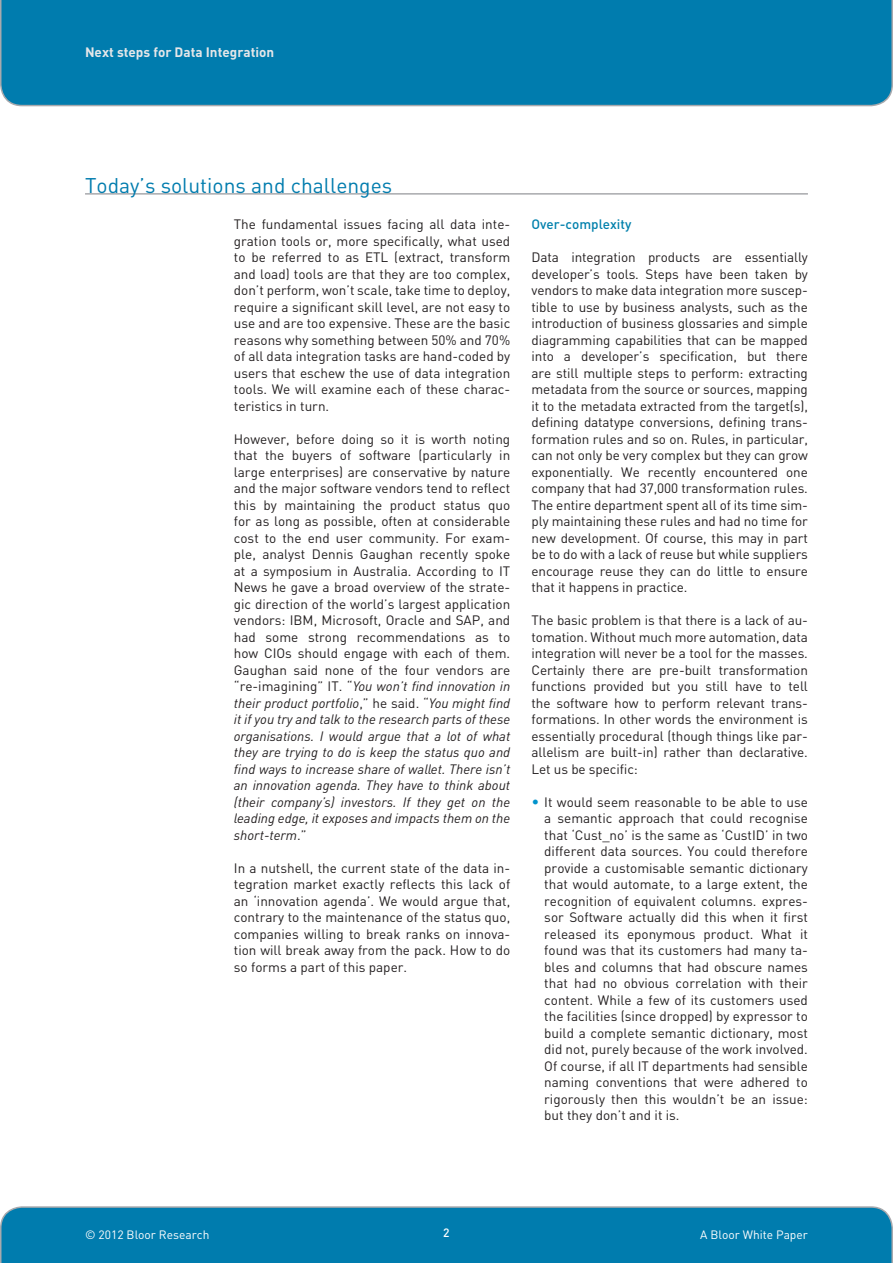
<style>
.page{position:relative;width:893px;height:1263px;background:#fff}
.page>*{position:absolute;margin:0;border:0;box-sizing:border-box;transform-origin:0 0}
.Header_-_Level_1{font:21px "DIN";color:#007cae}
.Body_copy{font:13.5px/16.5px "DIN";color:#231f20;text-align:justify}
.t1{font:700 13.5px "DIN";color:#e6e7e9}
.Header_-_Level_2{font:500 13.5px "DIN";color:#0080ac}
.t2{font:12px "DIN";color:#fff}
.t3{font:500 12px "DIN";color:#fff}
.s1{font-family:"DINOT";font-style:italic}
.s2{font-size:15px;color:#0093cc}
</style>
<div class="page">
<div style="left:0;top:1206px;width:893px;height:57px;background:#007cae"></div>
<div style="left:0;top:0;width:893px;height:106px;background:#007cae"></div>
<hr style="left:85px;top:193px;width:723px;height:2px;background:#a8a9ad">
<p class="t1" style="left:85px;top:45px;width:191px">Next steps for Data Integration</p>
<p class="Header_-_Level_1" style="left:85px;top:173px;width:309px">Today’s solutions and challenges</p>
<p class="Body_copy" style="left:234px;top:216px;width:278px">The fundamental issues facing all data inte&shy;gration tools or, more specifically, what used to be referred to as ETL (extract, transform and load) tools are that they are too complex, don’t perform, won’t scale, take time to deploy, require a significant skill level, are not easy to use and are too expensive. These are the basic reasons why something between 50% and 70% of all data integration tasks are hand-coded by users that eschew the use of data integration tools. We will examine each of these charac&shy;teristics in turn.</p>
<p class="Body_copy" style="left:234px;top:431px;width:278px">However, before doing so it is worth noting that the buyers of software (particularly in large enterprises) are conservative by nature and the major software vendors tend to reflect this by maintaining the product status quo for as long as possible, often at considerable cost to the end user community. For exam&shy;ple, analyst Dennis Gaughan recently spoke at a symposium in Australia. According to IT News he gave a broad overview of the strate&shy;gic direction of the world’s largest application vendors: IBM, Microsoft, Oracle and SAP, and had some strong recommendations as to how CIOs should engage with each of them.<br>Gaughan said none of the four vendors are “re-imagining” IT. “<span class="s1">You won’t find innovation in their product portfolio</span>,” he said. “<span class="s1">You might find it if you try and talk to the research parts of these organisations. I would argue that a lot of what they are trying to do is keep the status quo and find ways to increase share of wallet. There isn’t an innovation agenda. They have to think about (their company’s) investors. If they get on the leading edge, it exposes and impacts them on the short-term</span>.”</p>
<p class="Body_copy" style="left:234px;top:860px;width:278px">In a nutshell, the current state of the data in&shy;tegration market exactly reflects this lack of an ‘innovation agenda’. We would argue that, contrary to the maintenance of the status quo, companies willing to break ranks on innova&shy;tion will break away from the pack. How to do so forms a part of this paper.</p>
<p class="Header_-_Level_2" style="left:531px;top:216px;width:101px">Over-complexity</p>
<p class="Body_copy" style="left:531px;top:249px;width:278px">Data integration products are essentially developer’s tools. Steps have been taken by vendors to make data integration more suscep&shy;tible to use by business analysts, such as the introduction of business glossaries and simple diagramming capabilities that can be mapped into a developer’s specification, but there are still multiple steps to perform: extracting metadata from the source or sources, mapping it to the metadata extracted from the target(s), defining datatype conversions, defining trans&shy;formation rules and so on. Rules, in particular, can not only be very complex but they can grow exponentially. We recently encountered one company that had 37,000 transformation rules.<br>The entire department spent all of its time sim&shy;ply maintaining these rules and had no time for new development. Of course, this may in part be to do with a lack of reuse but while suppliers encourage reuse they can do little to ensure that it happens in practice.</p>
<p class="Body_copy" style="left:531px;top:612px;width:278px">The basic problem is that there is a lack of au&shy;tomation. Without much more automation, data integration will never be a tool for the masses.<br>Certainly there are pre-built transformation functions provided but you still have to tell the software how to perform relevant trans&shy;formations. In other words the environment is essentially procedural (though things like par&shy;allelism are built-in) rather than declarative.<br>Let us be specific:</p>
<p class="Body_copy" style="left:544px;top:794px;width:265px;text-indent:-13px"><span class="s2">•</span> It would seem reasonable to be able to use a semantic approach that could recognise that ‘Cust_no’ is the same as ‘CustID’ in two different data sources. You could therefore provide a customisable semantic dictionary that would automate, to a large extent, the recognition of equivalent columns. expres&shy;sor Software actually did this when it first released its eponymous product. What it found was that its customers had many ta&shy;bles and columns that had obscure names that had no obvious correlation with their content. While a few of its customers used the facilities (since dropped) by expressor to build a complete semantic dictionary, most did not, purely because of the work involved.<br>Of course, if all IT departments had sensible naming conventions that were adhered to rigorously then this wouldn’t be an issue: but they don’t and it is.</p>
<p class="t2" style="left:85px;top:1228px;width:126px">© 2012 Bloor Research</p>
<p class="t3" style="left:443px;top:1225px;width:8px">2</p>
<p class="t2" style="left:700px;top:1228px;width:109px">A Bloor White Paper</p>
</div>
